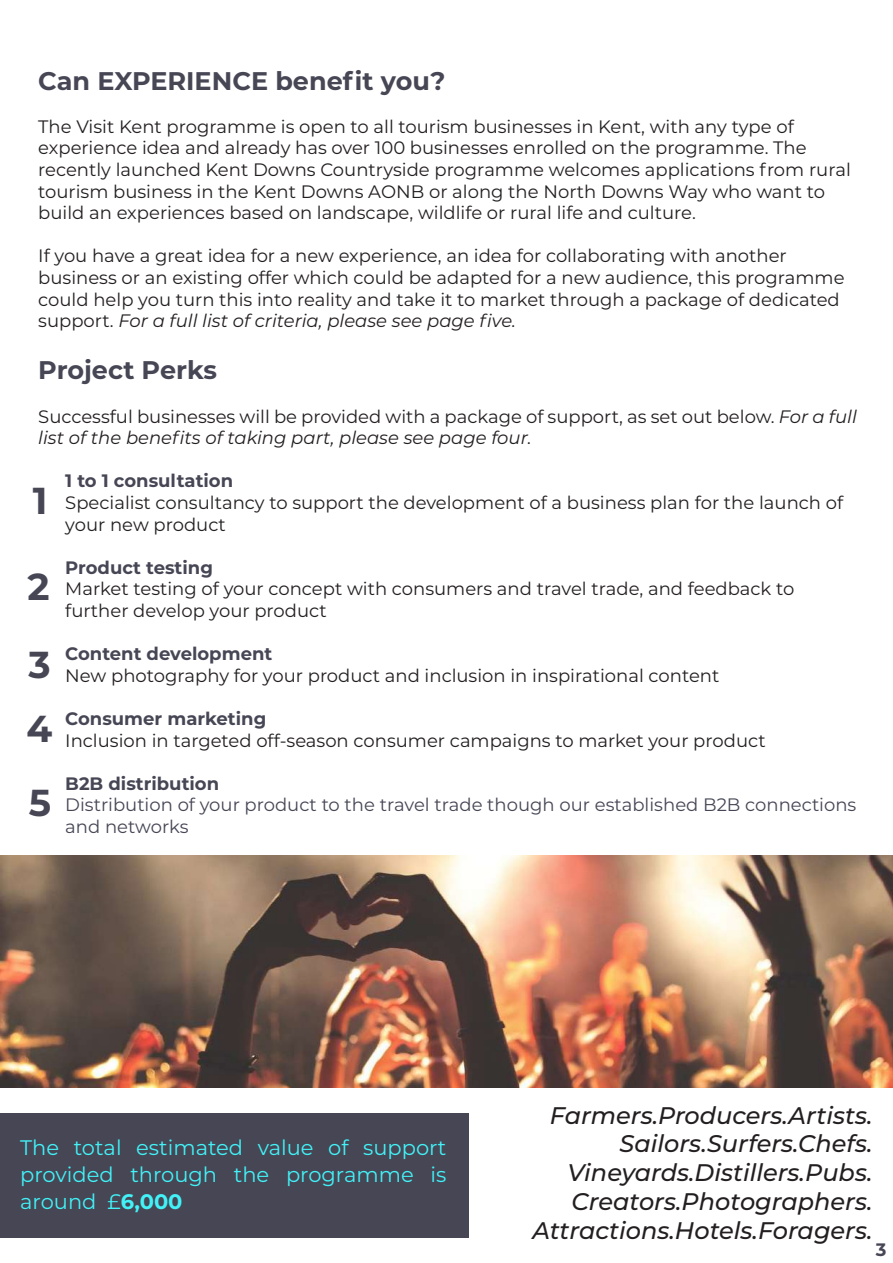
<style>
.page{position:relative;width:893px;height:1263px;background:#fff}
.page>*{position:absolute;margin:0;border:0;box-sizing:border-box;transform-origin:0 0}
.t1{font:700 37.5px/78.4px "Montserrat";color:#464655}
.t2{font:700 25.5px "Montserrat";color:#464655}
.t3{font:italic 500 24px/28.8px "Montserrat";color:#231f20;text-align:right}
.t4{font:21px/27px "Montserrat";color:#42f2f7;text-align:justify}
.t5{font:18px/21.6px "Montserrat";color:#231f20}
.t6{font:18px/21.6px "Montserrat";color:#464655}
.t7{font:700 18px "Montserrat";color:#464655}
.s1{font-style:italic}
.s2{font-weight:700}
</style>
<div class="page">
<div style="left:0;top:1113px;width:469px;height:124px;background:#464655"></div>
<img style="left:1px;top:855px;width:892px;height:232px">
<h2 class="t2" style="left:38px;top:62px;width:409px">Can EXPERIENCE benefit you?</h2>
<p class="t5" style="left:38px;top:115px;width:814px">The Visit Kent programme is open to all tourism businesses in Kent, with any type of experience idea and already has over 100 businesses enrolled on the programme. The recently launched Kent Downs Countryside programme welcomes applications from rural tourism business in the Kent Downs AONB or along the North Downs Way who want to build an experiences based on landscape, wildlife or rural life and culture.</p>
<p class="t5" style="left:38px;top:245px;width:808px">If you have a great idea for a new experience, an idea for collaborating with another business or an existing offer which could be adapted for a new audience, this programme could help you turn this into reality and take it to market through a package of dedicated support. <span class="s1">For a full list of criteria, please see page five.</span></p>
<h2 class="t2" style="left:38px;top:352px;width:180px">Project Perks</h2>
<p class="t5" style="left:38px;top:405px;width:820px">Successful businesses will be provided with a package of support, as set out below. <span class="s1">For a full list of the benefits of taking part, please see page four.</span></p>
<p class="t7" style="left:65px;top:468px;width:169px">1 to 1 consultation</p>
<p class="t5" style="left:65px;top:491px;width:779px">Specialist consultancy to support the development of a business plan for the launch of your new product</p>
<p class="t7" style="left:65px;top:554px;width:149px">Product testing</p>
<p class="t5" style="left:65px;top:578px;width:731px">Market testing of your concept with consumers and travel trade, and feedback to further develop your product</p>
<p class="t7" style="left:65px;top:641px;width:209px">Content development</p>
<p class="t5" style="left:65px;top:664px;width:656px">New photography for your product and inclusion in inspirational content</p>
<p class="t7" style="left:65px;top:706px;width:203px">Consumer marketing</p>
<p class="t5" style="left:65px;top:729px;width:702px">Inclusion in targeted off-season consumer campaigns to market your product</p>
<p class="t7" style="left:65px;top:770px;width:155px">B2B distribution</p>
<p class="t6" style="left:65px;top:794px;width:793px">Distribution of your product to the travel trade though our established B2B connections and networks</p>
<h1 class="t1" style="left:33px;top:459px;width:16px">1</h1>
<h1 class="t1" style="left:28px;top:545px;width:25px">2<br>3</h1>
<h1 class="t1" style="left:27px;top:689px;width:27px;line-height:74.4px">4<br>5</h1>
<p class="t4" style="left:20px;top:1133px;width:428px">The total estimated value of support provided through the programme is around £<span class="s2">6,000</span></p>
<h3 class="t3" style="left:532px;top:1100px;width:342px">Farmers.Producers.Artists.<br>Sailors.Surfers.Chefs.<br>Vineyards.Distillers.Pubs.<br>Creators.Photographers.<br>Attractions.Hotels.Foragers.</h3>
<p class="t7" style="left:876px;top:1236px;width:12px">3</p>
</div>
